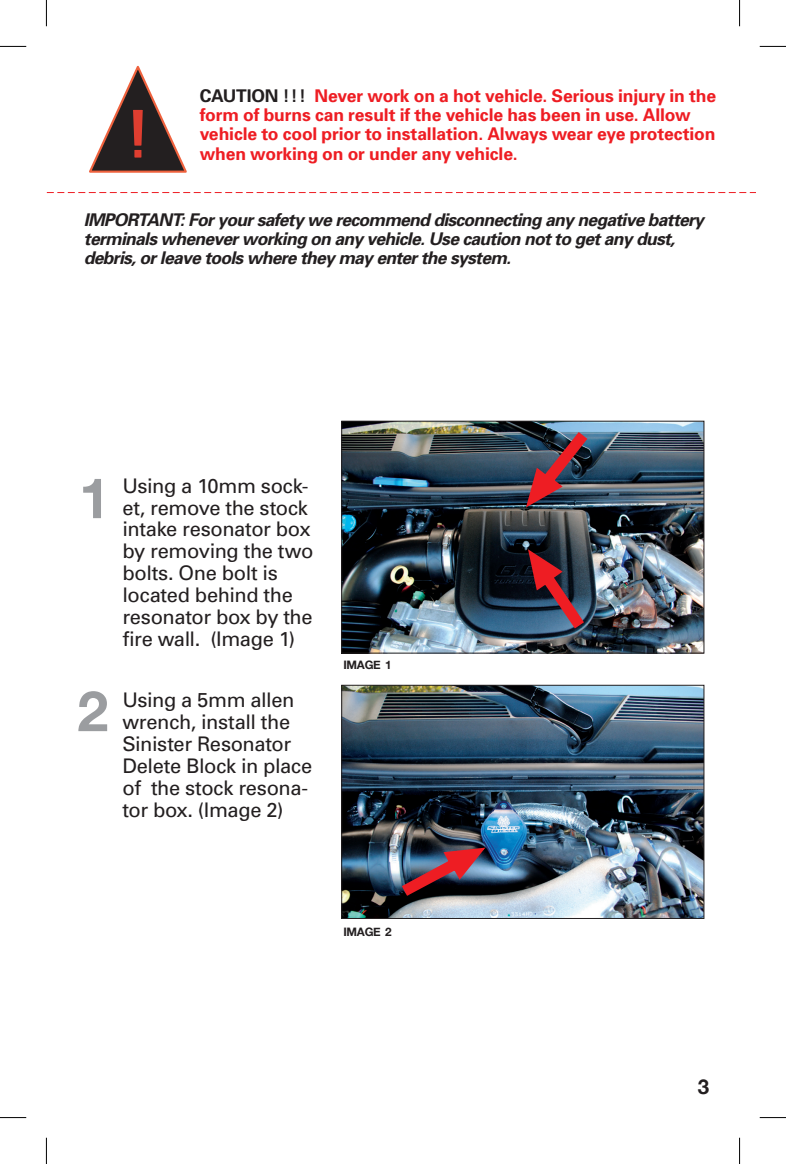
<style>
.page{position:relative;width:786px;height:1164px;background:#fff}
.page>*{position:absolute;margin:0;border:0;box-sizing:border-box;transform-origin:0 0}
.t1{font:66.33px "Poplar Std";color:#df3e30;scale:.96 1}
.t2{font:700 56px "Helvetica Neue";color:#9b9da0}
.t3{font:700 20.47px "Helvetica Neue";color:#231f20}
.t4{font:20.12px/21.9px "Univers";letter-spacing:-.02em;color:#231f20}
.t5{font:700 17.5px/19.2px "Univers";letter-spacing:-.01em;color:#ee1d23}
.t6{font:italic 700 17.5px/19.2px "Univers";letter-spacing:-.04em;color:#231f20}
.t7{font:700 11.72px "Helvetica Neue";letter-spacing:-.02em;color:#231f20}
.s1{color:#231f20}
</style>
<div class="page">
<svg style="left:89px;top:66px;width:98px;height:107px"></svg>
<svg style="left:47px;top:192px;width:708px;height:1px"></svg>
<img style="left:343px;top:423px;width:359px;height:229px">
<div style="left:341px;top:421px;width:363px;height:233px;border:1px solid #231f20"></div>
<img style="left:524px;top:431px;width:65px;height:78px">
<svg style="left:526px;top:547px;width:59px;height:83px;background:#583747"></svg>
<img style="left:343px;top:687px;width:359px;height:230px">
<div style="left:341px;top:685px;width:363px;height:234px;border:1px solid #231f20"></div>
<img style="left:400px;top:846px;width:88px;height:51px">
<svg style="left:0;top:46px;width:26px;height:1px"></svg>
<svg style="left:760px;top:46px;width:26px;height:1px"></svg>
<svg style="left:0;top:1117px;width:26px;height:1px"></svg>
<svg style="left:760px;top:1117px;width:26px;height:1px"></svg>
<svg style="left:46px;top:0;width:1px;height:26px"></svg>
<svg style="left:46px;top:1138px;width:1px;height:26px"></svg>
<svg style="left:739px;top:0;width:1px;height:26px"></svg>
<svg style="left:739px;top:1138px;width:1px;height:26px"></svg>
<h1 class="t1" style="left:131px;top:98px;width:16px">!</h1>
<p class="t5" style="left:200px;top:86px;width:518px"><span class="s1">CAUTION !!!</span> Never work on a hot vehicle. Serious injury in the form of burns can result if the vehicle has been in use. Allow vehicle to cool prior to installation. Always wear eye protection when working on or under any vehicle.</p>
<p class="t6" style="left:84px;top:210px;width:621px">IMPORTANT: For your safety we recommend disconnecting any negative battery terminals whenever working on any vehicle. Use caution not to get any dust, debris, or leave tools where they may enter the system.</p>
<h2 class="t2" style="left:79px;top:454px;width:33px">1</h2>
<p class="t4" style="left:122px;top:474px;width:193px">Using a 10mm sock&shy;et, remove the stock intake resonator box by removing the two bolts. One bolt is located behind the resonator box by the fire wall. (Image 1)</p>
<h2 class="t2" style="left:77px;top:667px;width:33px">2</h2>
<p class="t4" style="left:122px;top:689px;width:191px">Using a 5mm allen wrench, install the<br>Sinister Resonator<br>Delete Block in place of the stock resona&shy;tor box. (Image 2)</p>
<p class="t7" style="left:343px;top:656px;width:50px">IMAGE 1</p>
<p class="t7" style="left:343px;top:922px;width:50px">IMAGE 2</p>
<p class="t3" style="left:698px;top:1071px;width:13px">3</p>
</div>
